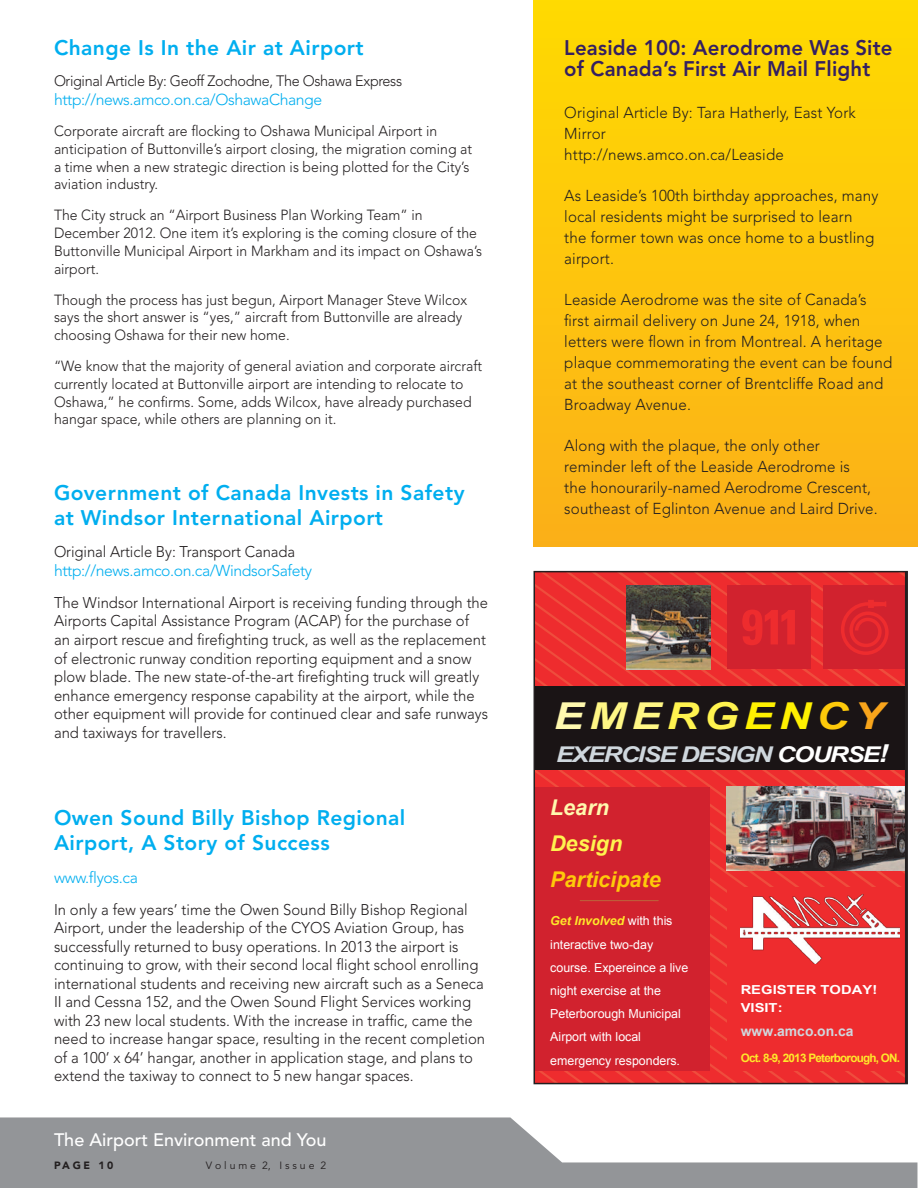
<style>
.page{position:relative;width:918px;height:1188px;background:#fff}
.page>*{position:absolute;margin:0;border:0;box-sizing:border-box;transform-origin:0 0}
.t1{font:italic 700 37.05px "Arial";letter-spacing:.12em;color:#fff685;scale:1.2 1}
.t2{font:italic 700 21.75px "Arial";letter-spacing:-.06em;color:#cfd7dd;scale:1.2 1}
.t3{font:italic 700 21.75px "Arial";color:#feca0a}
.t4{font:italic 700 21.75px "Arial";color:#fff34f}
.t5{font:italic 700 21.75px "Arial";color:#fff8ae}
.t6{font:800 21px/25.2px "Avenir LT Std";letter-spacing:.02em;color:#00aeef}
.t7{font:800 21px/21px "Avenir LT Std";letter-spacing:.01em;color:#341f61}
.t8{font:500 18px "Avenir LT Std";color:#fff}
.t9{font:300 15.75px/21px "Avenir LT Std";letter-spacing:.01em;color:#231f20;scale:.96 1}
.t10{font:300 15.75px "Avenir LT Std";letter-spacing:-.025em;color:#00aeef}
.t11{font:300 15.45px/18.6px "Avenir LT Std";color:#231f20;scale:.96 1}
.t12{font:300 15px "Avenir LT Std";letter-spacing:-.025em;color:#231f20;scale:.96 1}
.t13{font:300 14.7px/17.7px "Avenir LT Std";color:#231f20;scale:.96 1}
.t14{font:700 13.95px "Arial";letter-spacing:.005em;color:#cfd7dd}
.t15{font:12.45px/23.2px "Arial";letter-spacing:-.005em;color:#fff}
.t16{font:700 12.45px/18.6px "Arial";color:#fff;scale:1.19 1}
.t17{font:700 11.7px "Arial";letter-spacing:-.065em;color:#ffe82a}
.t18{font:10.5px "Avenir LT Std";color:#231f20}
.t19{font:900 10.5px "Avenir LT Std";letter-spacing:.25em;color:#231f20}
.s1{color:#fff8ae}
.s2{color:#fff34f}
.s3{color:#fff101}
.s4{color:#feca0a}
.s5{color:#f9a51b}
.s6{color:#fff}
.s7{font-size:24.6px;color:#fff}
.s8{font-weight:700;font-style:italic;color:#ffe82a}
</style>
<div class="page">
<div style="left:534px;top:0;width:384px;height:546px;background:linear-gradient(to bottom,#ffda00,#fbaf19)"></div>
<svg style="left:0;top:1117px;width:917px;height:71px;fill:#939598"></svg>
<svg style="left:537px;top:574px;width:368px;height:507px;background:#af2d31"></svg>
<img style="left:740px;top:895px;width:159px;height:68px">
<hr style="left:580px;top:900px;width:78px;height:1px;background:#be5d3a">
<div style="left:534px;top:571px;width:374px;height:513px;border:2px solid #231f20"></div>
<h3 class="t6" style="left:54px;top:35px;width:311px">Change Is In the Air at Airport</h3>
<p class="t12" style="left:54px;top:72px;width:364px">Original Article By: Geoff Zochodne, The Oshawa Express</p>
<p class="t10" style="left:54px;top:90px;width:270px">http://news.amco.on.ca/OshawaChange</p>
<p class="t13" style="left:54px;top:122px;width:437px">Corporate aircraft are flocking to Oshawa Municipal Airport in anticipation of Buttonville’s airport closing, the migration coming at a time when a new strategic direction is being plotted for the City’s aviation industry.</p>
<p class="t13" style="left:54px;top:207px;width:447px">The City struck an “Airport Business Plan Working Team” in December 2012. One item it’s exploring is the coming closure of the Buttonville Municipal Airport in Markham and its impact on Oshawa’s airport.</p>
<p class="t13" style="left:54px;top:291px;width:432px">Though the process has just begun, Airport Manager Steve Wilcox says the short answer is “yes,” aircraft from Buttonville are already choosing Oshawa for their new home.</p>
<p class="t13" style="left:54px;top:357px;width:448px">“We know that the majority of general aviation and corporate aircraft currently located at Buttonville airport are intending to relocate to Oshawa,” he confirms. Some, adds Wilcox, have already purchased hangar space, while others are planning on it.</p>
<h3 class="t6" style="left:54px;top:480px;width:412px">Government of Canada Invests in Safety at Windsor International Airport</h3>
<p class="t11" style="left:54px;top:542px;width:253px">Original Article By: Transport Canada</p>
<p class="t10" style="left:54px;top:561px;width:260px">http://news.amco.on.ca/WindsorSafety</p>
<p class="t11" style="left:54px;top:593px;width:454px">The Windsor International Airport is receiving funding through the Airports Capital Assistance Program (ACAP) for the purchase of an airport rescue and firefighting truck, as well as the replacement of electronic runway condition reporting equipment and a snow plow blade. The new state-of-the-art firefighting truck will greatly enhance emergency response capability at the airport, while the other equipment will provide for continued clear and safe runways and taxiways for travellers.</p>
<h3 class="t6" style="left:54px;top:805px;width:353px">Owen Sound Billy Bishop Regional<br>Airport, A Story of Success</h3>
<p class="t10" style="left:54px;top:868px;width:85px">www.flyos.ca</p>
<p class="t11" style="left:54px;top:900px;width:451px">In only a few years’ time the Owen Sound Billy Bishop Regional Airport, under the leadership of the CYOS Aviation Group, has successfully returned to busy operations. In 2013 the airport is continuing to grow, with their second local flight school enrolling international students and receiving new aircraft such as a Seneca II and Cessna 152, and the Owen Sound Flight Services working with 23 new local students. With the increase in traffic, came the need to increase hangar space, resulting in the recent completion of a 100’ x 64’ hangar, another in application stage, and plans to extend the taxiway to connect to 5 new hangar spaces.</p>
<p class="t8" style="left:54px;top:1129px;width:274px">The Airport Environment and You</p>
<p class="t19" style="left:54px;top:1159px;width:61px">PAGE 10</p>
<p class="t18" style="left:206px;top:1159px;width:122px">V o l u m e 2, I s s u e 2</p>
<h3 class="t7" style="left:564px;top:38px;width:330px">Leaside 100: Aerodrome Was Site of Canada’s First Air Mail Flight</h3>
<p class="t9" style="left:564px;top:102px;width:305px">Original Article By: Tara Hatherly, East York<br>Mirror<br>http://news.amco.on.ca/Leaside</p>
<p class="t9" style="left:564px;top:185px;width:329px">As Leaside’s 100th birthday approaches, many local residents might be surprised to learn the former town was once home to a bustling airport.</p>
<p class="t9" style="left:564px;top:289px;width:343px">Leaside Aerodrome was the site of Canada’s first airmail delivery on June 24, 1918, when letters were flown in from Montreal. A heritage plaque commemorating the event can be found at the southeast corner of Brentcliffe Road and Broadway Avenue.</p>
<p class="t9" style="left:564px;top:435px;width:328px">Along with the plaque, the only other reminder left of the Leaside Aerodrome is<br>the honourarily-named Aerodrome Crescent, southeast of Eglinton Avenue and Laird Drive.</p>
<h1 class="t1" style="left:554px;top:691px;width:276px"><span class="s1">E</span>ME<span class="s2">RG</span><span class="s3">EN</span><span class="s4">C</span><span class="s5">Y</span></h1>
<h2 class="t2" style="left:556px;top:740px;width:278px">EXERCISE DESIGN <span class="s6">COURSE</span><span class="s7">!</span></h2>
<h2 class="t5" style="left:550px;top:793px;width:61px">Learn</h2>
<h2 class="t4" style="left:550px;top:829px;width:74px">Design</h2>
<h2 class="t3" style="left:550px;top:864px;width:112px">Participate</h2>
<p class="t15" style="left:550px;top:910px;width:140px"><span class="s8">Get Involved</span> with this interactive two-day course. Expereince a live night exercise at the<br>Peterborough Municipal<br>Airport with local emergency responders.</p>
<p class="t16" style="left:741px;top:980px;width:116px">REGISTER TODAY!<br>VISIT:</p>
<p class="t14" style="left:741px;top:1022px;width:114px">www.amco.on.ca</p>
<p class="t17" style="left:741px;top:1050px;width:161px">Oct. 8-9, 2013 Peterborough, ON.</p>
</div>
